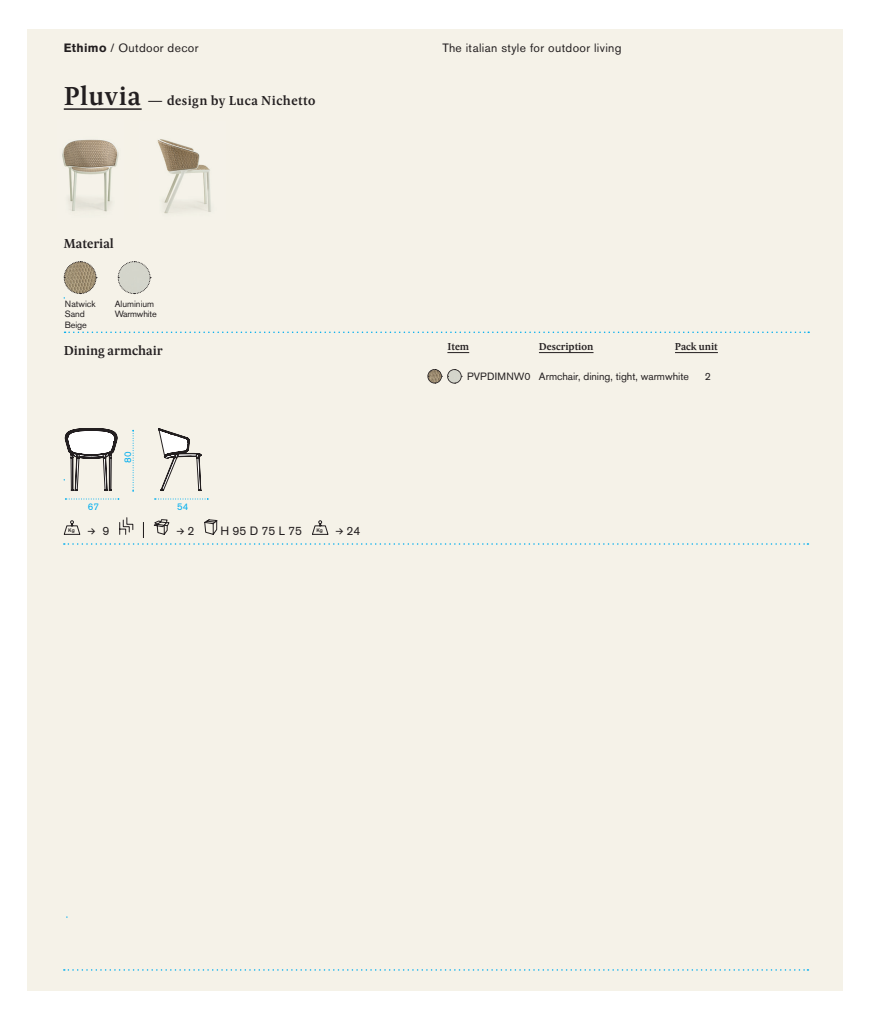
<style>
.page{position:relative;width:872px;height:1021px;background:#fff}
.page>*{position:absolute;margin:0;border:0;box-sizing:border-box;transform-origin:0 0}
.t1{font:600 13.5px "Pona";letter-spacing:.03em;color:#231f20}
.t2{font:600 13.5px "Pona";color:#231f20}
.t3{font:12px "Akzidenz Grotesk BE";letter-spacing:.03em;color:#231f20}
.t4{font:12px "Akkurat Mono";color:#231f20}
.t5{font:10.5px "Akzidenz Grotesk BE";color:#231f20}
.t6{font:600 10.5px "Pona";color:#231f20}
.t7{font:9.6px "Akzidenz Grotesk BE";color:#00aeef}
.t8{font:9px/10.5px "Akzidenz Grotesk BE";letter-spacing:-.02em;color:#231f20}
.t9{font:500 5.25px "Akzidenz Grotesk BE";color:#231f20}
.s1{font-weight:700}
.s2{font-size:27px}
.s3{font-style:italic;font-size:15px}
.s4{font-family:"Akzidenz Grotesk BE"}
.s5{font-family:"Akkurat Mono"}
</style>
<div class="page">
<div style="left:27px;top:30px;width:815px;height:961px;background:#f5f2e8"></div>
<svg style="left:65px;top:331px;width:744px;height:2px"></svg>
<svg style="left:117px;top:261px;width:34px;height:33px"></svg>
<svg style="left:63px;top:261px;width:34px;height:37px"></svg>
<svg style="left:63px;top:517px;width:745px;height:27px"></svg>
<svg style="left:64px;top:969px;width:744px;height:1px"></svg>
<img style="left:62px;top:139px;width:57px;height:73px">
<img style="left:157px;top:139px;width:54px;height:75px">
<svg style="left:65px;top:498px;width:54px;height:2px"></svg>
<svg style="left:154px;top:498px;width:55px;height:2px"></svg>
<svg style="left:64px;top:428px;width:137px;height:63px"></svg>
<hr style="left:64px;top:108px;width:78px;height:2px;background:#231f20">
<svg style="left:447px;top:352px;width:22px;height:1px"></svg>
<hr style="left:539px;top:352px;width:54px;height:1px;background:#231f20">
<hr style="left:675px;top:352px;width:43px;height:1px;background:#231f20">
<svg style="left:427px;top:369px;width:35px;height:15px"></svg>
<p class="t3" style="left:64px;top:40px;width:136px"><span class="s1">Ethimo</span> / Outdoor decor</p>
<p class="t1" style="left:64px;top:92px;width:253px"><span class="s2">Pluvia</span> <span class="s3">—</span> design by Luca Nichetto</p>
<p class="t2" style="left:64px;top:234px;width:52px">Material</p>
<p class="t8" style="left:65px;top:298px;width:32px">Natwick<br>Sand<br>Beige</p>
<p class="t8" style="left:115px;top:298px;width:43px">Aluminium<br>Warmwhite</p>
<p class="t2" style="left:64px;top:341px;width:100px">Dining armchair</p>
<p class="t7" style="left:122px;top:463px;width:13px;rotate:-90deg">80</p>
<p class="t7" style="left:88px;top:501px;width:13px">67</p>
<p class="t7" style="left:177px;top:501px;width:13px">54</p>
<p class="t9" style="left:68px;top:527px;width:8px">Kg</p>
<p class="t4" style="left:88px;top:523px;width:23px">≥ <span class="s4">9</span></p>
<p class="t4" style="left:177px;top:523px;width:19px">≥ <span class="s4">2</span></p>
<p class="t3" style="left:220px;top:523px;width:83px">H 95 D 75 L 75</p>
<p class="t9" style="left:316px;top:527px;width:8px">Kg</p>
<p class="t3" style="left:336px;top:523px;width:26px"><span class="s5">≥</span> 24</p>
<p class="t3" style="left:442px;top:40px;width:181px">The italian style for outdoor living</p>
<p class="t6" style="left:447px;top:339px;width:23px">Item</p>
<p class="t6" style="left:539px;top:339px;width:56px">Description</p>
<p class="t6" style="left:675px;top:339px;width:44px">Pack unit</p>
<p class="t5" style="left:467px;top:370px;width:223px">PVPDIMNW0 Armchair, dining, tight, warmwhite</p>
<p class="t5" style="left:704px;top:370px;width:8px">2</p>
</div>
